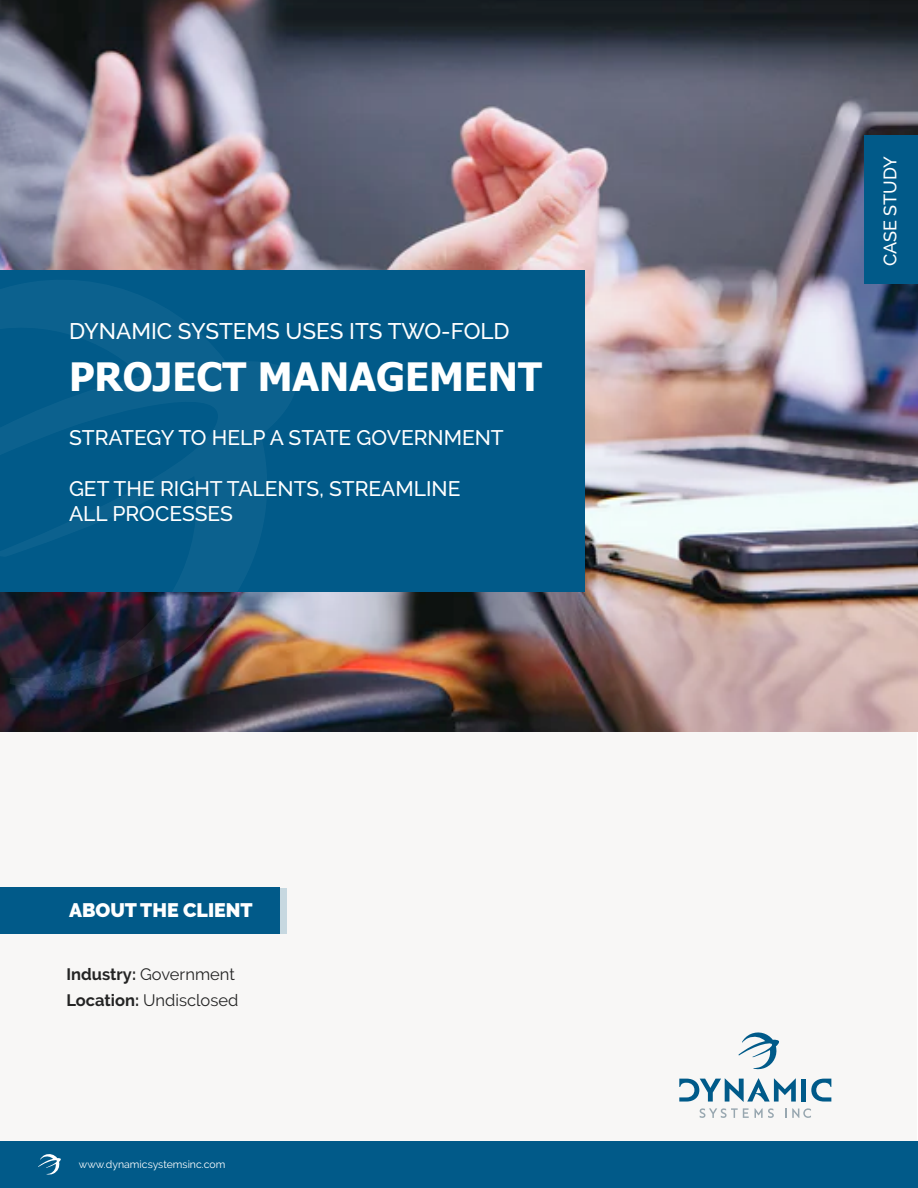
<style>
.page{position:relative;width:918px;height:1188px;background:#fff}
.page>*{position:absolute;margin:0;border:0;box-sizing:border-box;transform-origin:0 0}
.t1{font:700 39px "Tahoma";color:#fff}
.t2{font:500 22.5px "Raleway";color:#fff}
.t3{font:500 21px/25.2px "Raleway";color:#fff}
.t4{font:900 19.5px "Raleway";color:#fff}
.t5{font:500 18px "Raleway";color:#fff}
.t6{font:16.5px/26px "Raleway";color:#242424}
.t7{font:10.5px "Raleway";color:#fff}
.s1{font-weight:700}
</style>
<div class="page">
<div style="left:1px;top:1px;width:916px;height:1187px;background:#f8f7f6"></div>
<img style="left:0;top:0;width:918px;height:732px">
<div style="left:0;top:270px;width:584px;height:322px;background:#015a89"></div>
<svg style="left:0;top:280px;width:299px;height:412px"></svg>
<div style="left:106px;top:888px;width:181px;height:46px;background:#c7d8e0"></div>
<div style="left:0;top:888px;width:280px;height:46px;background:#015a89"></div>
<div style="left:0;top:1142px;width:918px;height:46px;background:#015a89"></div>
<svg style="left:38px;top:1154px;width:23px;height:21px"></svg>
<svg style="left:738px;top:1032px;width:41px;height:38px"></svg>
<svg style="left:700px;top:1108px;width:49px;height:10px"></svg>
<svg style="left:785px;top:1108px;width:26px;height:10px"></svg>
<svg style="left:755px;top:1108px;width:19px;height:10px"></svg>
<div style="left:801px;top:1079px;width:5px;height:23px;background:#005a89"></div>
<svg style="left:811px;top:1079px;width:20px;height:23px"></svg>
<svg style="left:679px;top:1078px;width:117px;height:24px"></svg>
<div style="left:865px;top:135px;width:53px;height:149px;background:#015a89"></div>
<p class="t2" style="left:69px;top:318px;width:442px">DYNAMIC SYSTEMS USES ITS TWO-FOLD</p>
<h1 class="t1" style="left:69px;top:349px;width:474px">PROJECT MANAGEMENT</h1>
<p class="t3" style="left:69px;top:425px;width:436px">STRATEGY TO HELP A STATE GOVERNMENT</p>
<p class="t3" style="left:69px;top:476px;width:393px">GET THE RIGHT TALENTS, STREAMLINE<br>ALL PROCESSES</p>
<p class="t4" style="left:69px;top:899px;width:185px">ABOUT THE CLIENT</p>
<p class="t6" style="left:67px;top:961px;width:173px"><span class="s1">Industry:</span> Government<br><span class="s1">Location:</span> Undisclosed</p>
<p class="t7" style="left:79px;top:1158px;width:148px">www.dynamicsystemsinc.com</p>
<p class="t7" style="left:79px;top:1161px;width:148px">www.dynamicsystemsinc.com</p>
<p class="t5" style="left:880px;top:266px;width:111px;rotate:-90deg">CASE STUDY</p>
</div>
